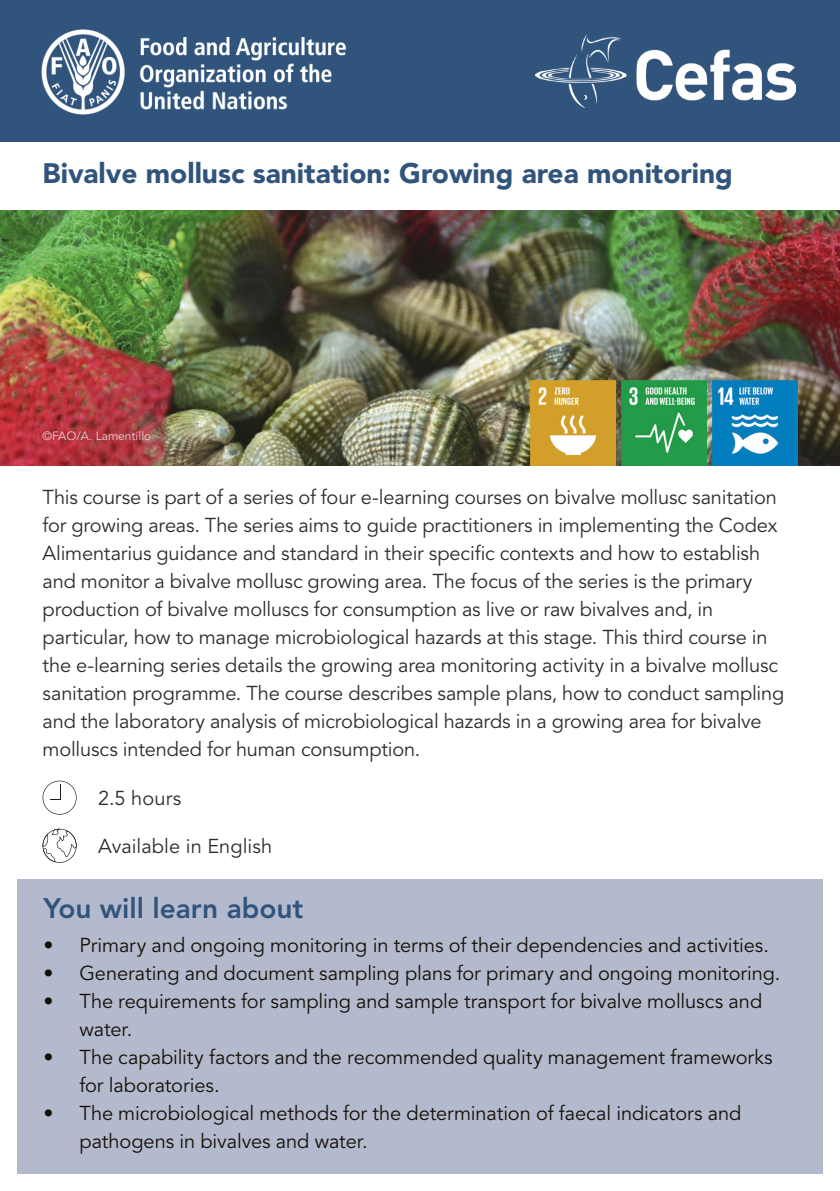
<style>
.page{position:relative;width:840px;height:1191px;background:#fff}
.page>*{position:absolute;margin:0;border:0;box-sizing:border-box;transform-origin:0 0}
.t1{font:900 28px "Avenir LT Std";color:#30547c}
.t2{font:800 28px "Avenir LT Std";color:#30547c}
._3_DESCRIPTION{font:20px/28px "Avenir LT Std";letter-spacing:-.01em;color:#2e2d2c}
.t3{font:20px/28px "Avenir LT Std";letter-spacing:-.005em;color:#151007}
.t4{font:12px "Avenir LT Std";color:#fff}
</style>
<div class="page">
<div style="left:17px;top:879px;width:805px;height:295px;background:#b4bace"></div>
<div style="left:0;top:0;width:839px;height:142px;background:#30547c"></div>
<img style="left:41px;top:29px;width:306px;height:86px">
<img style="left:0;top:211px;width:839px;height:255px">
<svg style="left:43px;top:780px;width:34px;height:34px"></svg>
<svg style="left:43px;top:828px;width:34px;height:34px"></svg>
<img style="left:621px;top:381px;width:85px;height:85px">
<img style="left:711px;top:381px;width:86px;height:85px">
<img style="left:535px;top:34px;width:260px;height:73px">
<img style="left:530px;top:381px;width:85px;height:85px">
<p class="t1" style="left:43px;top:156px;width:691px">Bivalve mollusc sanitation: Growing area monitoring</p>
<p class="t4" style="left:43px;top:429px;width:110px">©FAO/A. Lamentillo</p>
<p class="_3_DESCRIPTION" style="left:43px;top:483px;width:742px">This course is part of a series of four e-learning courses on bivalve mollusc sanitation for growing areas. The series aims to guide practitioners in implementing the Codex Alimentarius guidance and standard in their specific contexts and how to establish and monitor a bivalve mollusc growing area. The focus of the series is the primary production of bivalve molluscs for consumption as live or raw bivalves and, in particular, how to manage microbiological hazards at this stage. This third course in the e-learning series details the growing area monitoring activity in a bivalve mollusc sanitation programme. The course describes sample plans, how to conduct sampling and the laboratory analysis of microbiological hazards in a growing area for bivalve molluscs intended for human consumption.</p>
<p class="_3_DESCRIPTION" style="left:98px;top:785px;width:85px">2.5 hours</p>
<p class="_3_DESCRIPTION" style="left:98px;top:833px;width:175px">Available in English</p>
<p class="t2" style="left:43px;top:891px;width:261px">You will learn about</p>
<p class="t3" style="left:43px;top:932px;width:726px">• Primary and ongoing monitoring in terms of their dependencies and activities.</p>
<p class="t3" style="left:43px;top:960px;width:738px">• Generating and document sampling plans for primary and ongoing monitoring.</p>
<p class="t3" style="left:79px;top:988px;width:684px;text-indent:-36px">• The requirements for sampling and sample transport for bivalve molluscs and water.</p>
<p class="t3" style="left:79px;top:1044px;width:694px;text-indent:-36px">• The capability factors and the recommended quality management frameworks for laboratories.</p>
<p class="t3" style="left:79px;top:1100px;width:663px;text-indent:-36px">• The microbiological methods for the determination of faecal indicators and pathogens in bivalves and water.</p>
</div>
